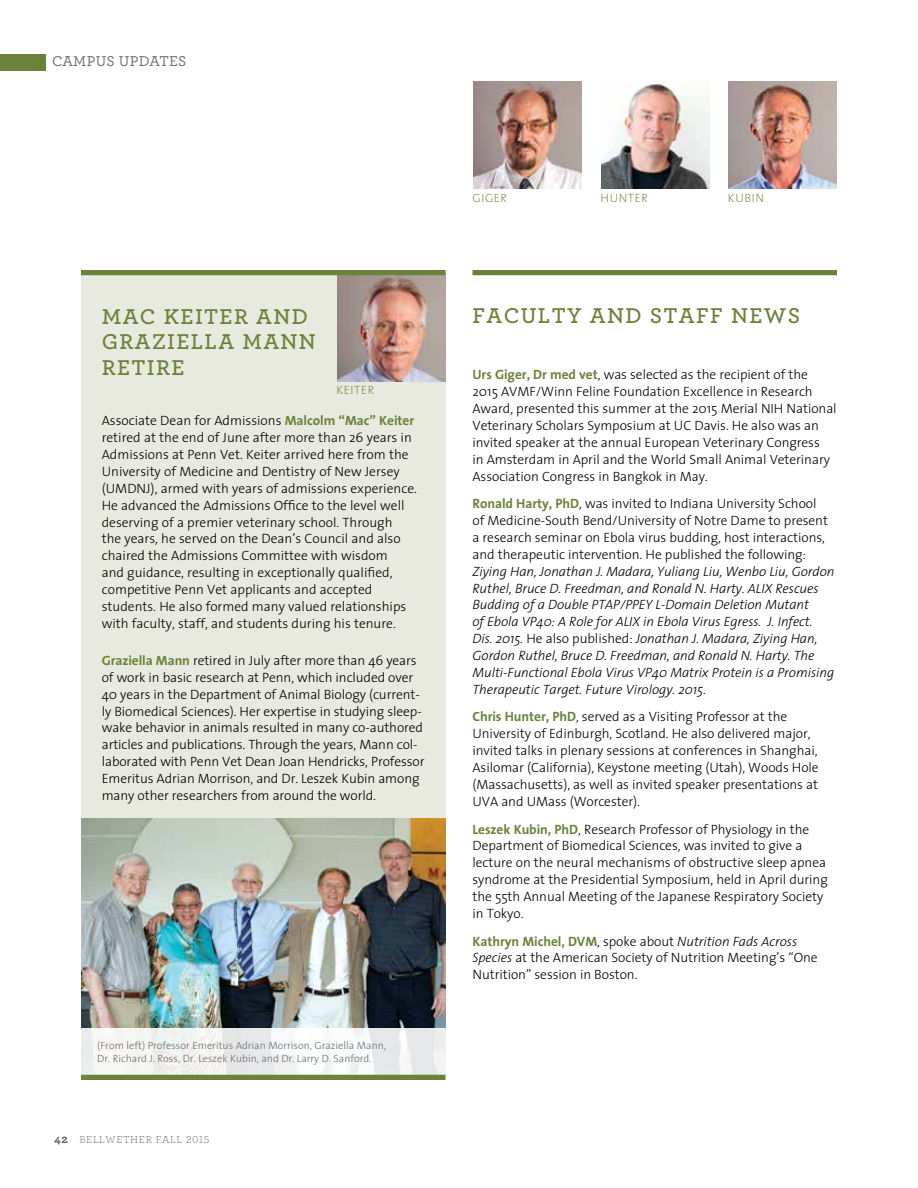
<style>
.page{position:relative;width:918px;height:1188px;background:#fff}
.page>*{position:absolute;margin:0;border:0;box-sizing:border-box;transform-origin:0 0}
.t1{font:600 22.5px/25.5px "Archer";letter-spacing:.06em;color:#6b823a}
.t2{font:500 15px "Archer";letter-spacing:.01em;color:#6d6e71}
.t3{font:300 13.5px/16.8px "The Sans";letter-spacing:-.005em;color:#000}
.t4{font:italic 300 13.5px/16.8px "The Sans";letter-spacing:-.005em;color:#000}
.t5{font:200 12px "The Sans";letter-spacing:.05em;color:#6b823a}
.t6{font:300 10.5px/12.6px "The Sans";color:#6d6e71}
.t7{font:300 10.5px "Archer";letter-spacing:.06em;color:#58595b}
.s1{font-weight:700;color:#6b823a}
.s2{font-weight:700;font-size:12px}
.s3{font-weight:700;font-style:normal;color:#6b823a}
.s4{font-style:normal}
.s5{font-style:italic}
</style>
<div class="page">
<div style="left:81px;top:270px;width:365px;height:810px;background:#e8e9df"></div>
<img style="left:81px;top:818px;width:365px;height:210px">
<svg style="left:81px;top:1028px;width:365px;height:47px;fill:#f2f2f1"></svg>
<div style="left:472px;top:270px;width:365px;height:5px;background:#6b823a"></div>
<div style="left:0;top:54px;width:46px;height:16px;background:#6b823a"></div>
<img style="left:729px;top:81px;width:108px;height:108px">
<img style="left:602px;top:81px;width:108px;height:108px">
<img style="left:473px;top:81px;width:108px;height:108px">
<img style="left:337px;top:275px;width:108px;height:106px">
<div style="left:81px;top:270px;width:365px;height:5px;background:#6b823a"></div>
<div style="left:81px;top:1075px;width:365px;height:5px;background:#6b823a"></div>
<p class="t2" style="left:52px;top:50px;width:136px">CAMPUS UPDATES</p>
<p class="t1" style="left:102px;top:302px;width:216px">MAC KEITER AND<br>GRAZIELLA MANN<br>RETIRE</p>
<p class="t5" style="left:336px;top:380px;width:39px">KEITER</p>
<p class="t3" style="left:102px;top:412px;width:317px">Associate Dean for Admissions <span class="s1">Malcolm “Mac” Keiter </span>retired at the end of June after more than 26 years in Admissions at Penn Vet. Keiter arrived here from the University of Medicine and Dentistry of New Jersey (UMDNJ), armed with years of admissions experience.<br>He advanced the Admissions Office to the level well deserving of a premier veterinary school. Through<br>the years, he served on the Dean’s Council and also chaired the Admissions Committee with wisdom<br>and guidance, resulting in exceptionally qualified, competitive Penn Vet applicants and accepted students. He also formed many valued relationships with faculty, staff, and students during his tenure.</p>
<p class="t3" style="left:102px;top:651px;width:324px"><span class="s1">Graziella Mann</span> retired in July after more than 46 years of work in basic research at Penn, which included over 40 years in the Department of Animal Biology (current&shy;ly Biomedical Sciences). Her expertise in studying sleep&shy;wake behavior in animals resulted in many co-authored articles and publications. Through the years, Mann col&shy;laborated with Penn Vet Dean Joan Hendricks, Professor Emeritus Adrian Morrison, and Dr. Leszek Kubin among many other researchers from around the world.</p>
<p class="t6" style="left:97px;top:1039px;width:290px">(From left) Professor Emeritus Adrian Morrison, Graziella Mann,<br>Dr. Richard J. Ross, Dr. Leszek Kubin, and Dr. Larry D. Sanford.</p>
<p class="t7" style="left:54px;top:1132px;width:157px"><span class="s2">42</span> BELLWETHER FALL 2015</p>
<p class="t5" style="left:472px;top:188px;width:36px">GIGER</p>
<p class="t5" style="left:601px;top:188px;width:49px">HUNTER</p>
<p class="t5" style="left:728px;top:188px;width:38px">KUBIN</p>
<p class="t1" style="left:472px;top:301px;width:329px">FACULTY AND STAFF NEWS</p>
<p class="t3" style="left:472px;top:366px;width:366px"><span class="s1">Urs Giger, Dr med vet</span>, was selected as the recipient of the 2015 AVMF/Winn Feline Foundation Excellence in Research Award, presented this summer at the 2015 Merial NIH National Veterinary Scholars Symposium at UC Davis. He also was an invited speaker at the annual European Veterinary Congress<br>in Amsterdam in April and the World Small Animal Veterinary Association Congress in Bangkok in May.</p>
<p class="t4" style="left:472px;top:495px;width:363px"><span class="s3">Ronald Harty, PhD</span><span class="s4">, was invited to Indiana University School<br>of Medicine-South Bend/University of Notre Dame to present a research seminar on Ebola virus budding, host interactions, and therapeutic intervention. He published the following:<br></span>Ziying Han, Jonathan J. Madara, Yuliang Liu, Wenbo Liu, Gordon Ruthel, Bruce D. Freedman, and Ronald N. Harty. ALIX Rescues Budding of a Double PTAP/PPEY L-Domain Deletion Mutant<br>of Ebola VP40: A Role for ALIX in Ebola Virus Egress. J. Infect.<br>Dis. 2015. <span class="s4">He also published:</span> Jonathan J. Madara, Ziying Han, Gordon Ruthel, Bruce D. Freedman, and Ronald N. Harty. The Multi-Functional Ebola Virus VP40 Matrix Protein is a Promising Therapeutic Target. Future Virology. 2015.</p>
<p class="t3" style="left:472px;top:708px;width:348px"><span class="s1">Chris Hunter, PhD</span>, served as a Visiting Professor at the University of Edinburgh, Scotland. He also delivered major, invited talks in plenary sessions at conferences in Shanghai, Asilomar (California), Keystone meeting (Utah), Woods Hole (Massachusetts), as well as invited speaker presentations at UVA and UMass (Worcester).</p>
<p class="t3" style="left:472px;top:820px;width:357px"><span class="s1">Leszek Kubin, PhD</span>, Research Professor of Physiology in the Department of Biomedical Sciences, was invited to give a lecture on the neural mechanisms of obstructive sleep apnea syndrome at the Presidential Symposium, held in April during the 55th Annual Meeting of the Japanese Respiratory Society in Tokyo.</p>
<p class="t3" style="left:472px;top:932px;width:347px"><span class="s1">Kathryn Michel, DVM</span>, spoke about <span class="s5">Nutrition Fads Across<br>Species</span> at the American Society of Nutrition Meeting’s “One<br>Nutrition” session in Boston.</p>
</div>
